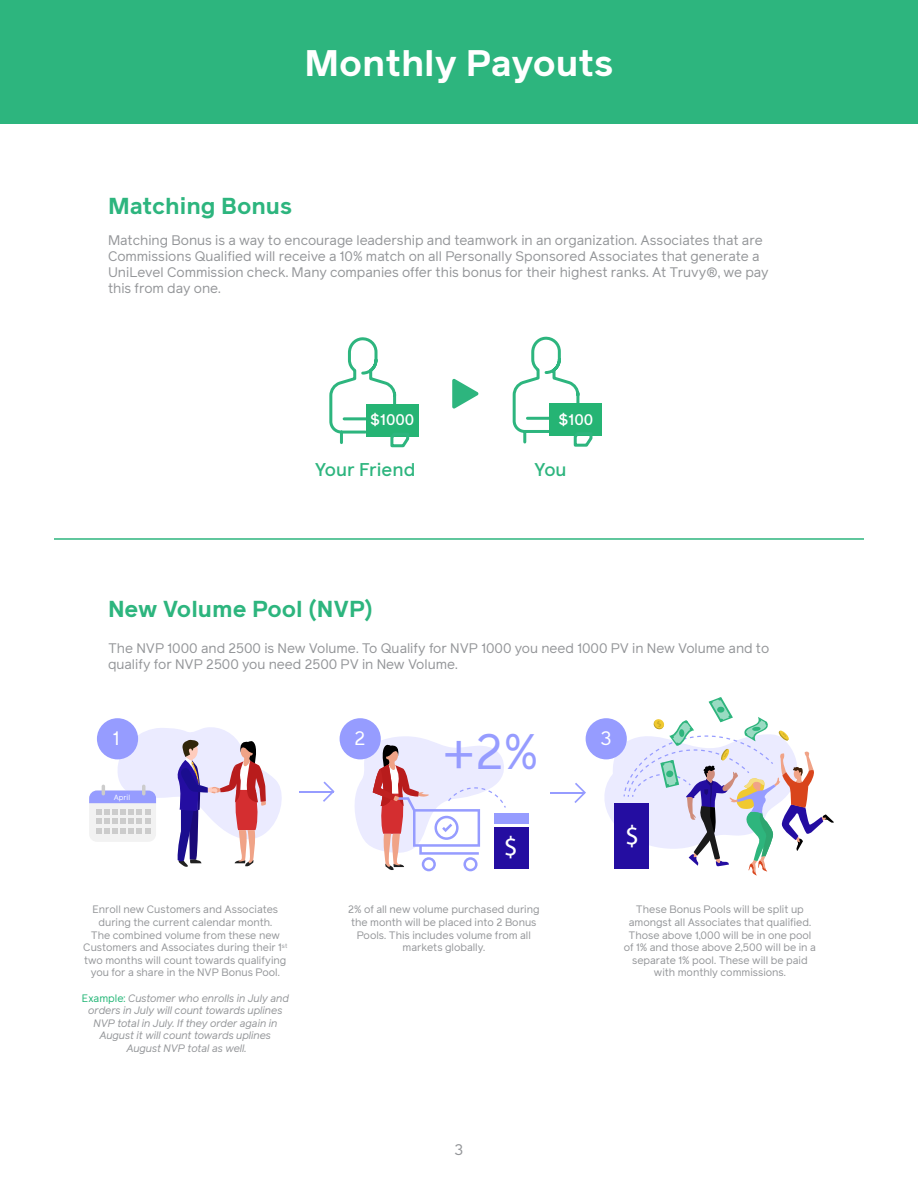
<style>
.page{position:relative;width:918px;height:1188px;background:#fff}
.page>*{position:absolute;margin:0;border:0;box-sizing:border-box;transform-origin:0 0}
.t1{font:48.6px "Reader Pro";color:#969cff}
.t2{font:700 36px "Reader Pro";color:#fff}
.t3{font:27.45px "Myriad Pro";color:#fff}
.t4{font:700 22.5px "Reader Pro";color:#2db57e}
.t5{font:19.05px "Reader Pro";color:#fff}
.t6{font:500 18px "Reader Pro";color:#2db57e}
.t7{font:500 15px "Reader Pro";color:#fff}
.t8{font:15px "Reader Pro";color:#939598}
.t9{font:13.5px/16.2px "Reader Pro";color:#939598}
.t10{font:10.5px/12.6px "Reader Pro";color:#939598;text-align:center}
.t11{font:italic 10.5px/12.6px "Reader Pro";color:#939598;text-align:center}
.t12{font:7.35px "Reader Pro";color:#fff}
.s1{font-style:normal;color:#21b575}
</style>
<div class="page">
<div style="left:0;top:0;width:918px;height:124px;background:#2db57e"></div>
<hr style="left:54px;top:538px;width:810px;height:2px;background:#2db57e">
<div style="left:366px;top:404px;width:53px;height:33px;background:#25b474"></div>
<svg style="left:329px;top:337px;width:81px;height:111px"></svg>
<div style="left:550px;top:403px;width:52px;height:33px;background:#25b474"></div>
<svg style="left:512px;top:336px;width:81px;height:111px"></svg>
<svg style="left:452px;top:378px;width:27px;height:31px"></svg>
<div style="left:97px;top:718px;width:41px;height:41px;background:#969cff;border-radius:50%"></div>
<svg style="left:89px;top:725px;width:193px;height:142px"></svg>
<hr style="left:299px;top:791px;width:34px;height:2px;background:#969cff">
<svg style="left:323px;top:782px;width:12px;height:20px"></svg>
<div style="left:340px;top:718px;width:41px;height:41px;background:#969cff;border-radius:50%"></div>
<div style="left:586px;top:718px;width:41px;height:41px;background:#969cff;border-radius:50%"></div>
<hr style="left:551px;top:792px;width:34px;height:2px;background:#969cff">
<svg style="left:574px;top:783px;width:12px;height:20px"></svg>
<div style="left:494px;top:827px;width:34px;height:42px;background:#240da1"></div>
<div style="left:494px;top:813px;width:34px;height:11px;background:#969cff"></div>
<svg style="left:353px;top:735px;width:153px;height:136px"></svg>
<svg style="left:602px;top:697px;width:232px;height:179px"></svg>
<p class="t2" style="left:304px;top:38px;width:311px">Monthly Payouts</p>
<p class="t4" style="left:108px;top:190px;width:186px">Matching Bonus</p>
<p class="t9" style="left:108px;top:231px;width:656px">Matching Bonus is a way to encourage leadership and teamwork in an organization. Associates that are</p>
<p class="t9" style="left:108px;top:248px;width:653px">Commissions Qualified will receive a 10% match on all Personally Sponsored Associates that generate a</p>
<p class="t9" style="left:108px;top:264px;width:662px">UniLevel Commission check. Many companies offer this bonus for their highest ranks. At Truvy®, we pay</p>
<p class="t9" style="left:108px;top:280px;width:114px">this from day one.</p>
<p class="t7" style="left:370px;top:409px;width:46px">$1000</p>
<p class="t7" style="left:559px;top:409px;width:36px">$100</p>
<p class="t6" style="left:315px;top:458px;width:102px">Your Friend</p>
<p class="t6" style="left:534px;top:458px;width:34px">You</p>
<p class="t4" style="left:108px;top:593px;width:267px">New Volume Pool (NVP)</p>
<p class="t9" style="left:108px;top:640px;width:663px">The NVP 1000 and 2500 is New Volume. To Qualify for NVP 1000 you need 1000 PV in New Volume and to qualify for NVP 2500 you need 2500 PV in New Volume.</p>
<h3 class="t5" style="left:113px;top:726px;width:8px">1</h3>
<p class="t12" style="left:114px;top:792px;width:18px">April</p>
<p class="t10" style="left:92px;top:903px;width:187px">Enroll new Customers and Associates during the current calendar month.</p>
<p class="t10" style="left:83px;top:928px;width:206px">The combined volume from these new Customers and Associates during their 1<sup>st </sup>two months will count towards qualifying you for a share in the NVP Bonus Pool.</p>
<p class="t11" style="left:82px;top:991px;width:209px"><span class="s1">Example:</span> Customer who enrolls in July and orders in July will count towards uplines<br>NVP total in July. If they order again in</p>
<p class="t11" style="left:100px;top:1029px;width:173px">August it will count towards uplines</p>
<p class="t11" style="left:127px;top:1042px;width:121px">August NVP total as well.</p>
<h3 class="t5" style="left:355px;top:726px;width:13px">2</h3>
<h3 class="t5" style="left:600px;top:726px;width:13px">3</h3>
<h1 class="t1" style="left:442px;top:720px;width:98px">+2%</h1>
<h3 class="t3" style="left:504px;top:830px;width:16px">$</h3>
<p class="t10" style="left:348px;top:903px;width:193px">2% of all new volume purchased during the month will be placed into 2 Bonus<br>Pools. This includes volume from all</p>
<p class="t10" style="left:403px;top:941px;width:84px">markets globally.</p>
<h3 class="t3" style="left:625px;top:819px;width:16px">$</h3>
<p class="t10" style="left:636px;top:903px;width:169px">These Bonus Pools will be split up</p>
<p class="t10" style="left:629px;top:916px;width:184px">amongst all Associates that qualified.</p>
<p class="t10" style="left:628px;top:928px;width:185px">Those above 1,000 will be in one pool</p>
<p class="t10" style="left:624px;top:941px;width:194px">of 1% and those above 2,500 will be in a</p>
<p class="t10" style="left:632px;top:954px;width:177px">separate 1% pool. These will be paid</p>
<p class="t10" style="left:654px;top:966px;width:133px">with monthly commissions.</p>
<p class="t8" style="left:455px;top:1140px;width:10px">3</p>
</div>
